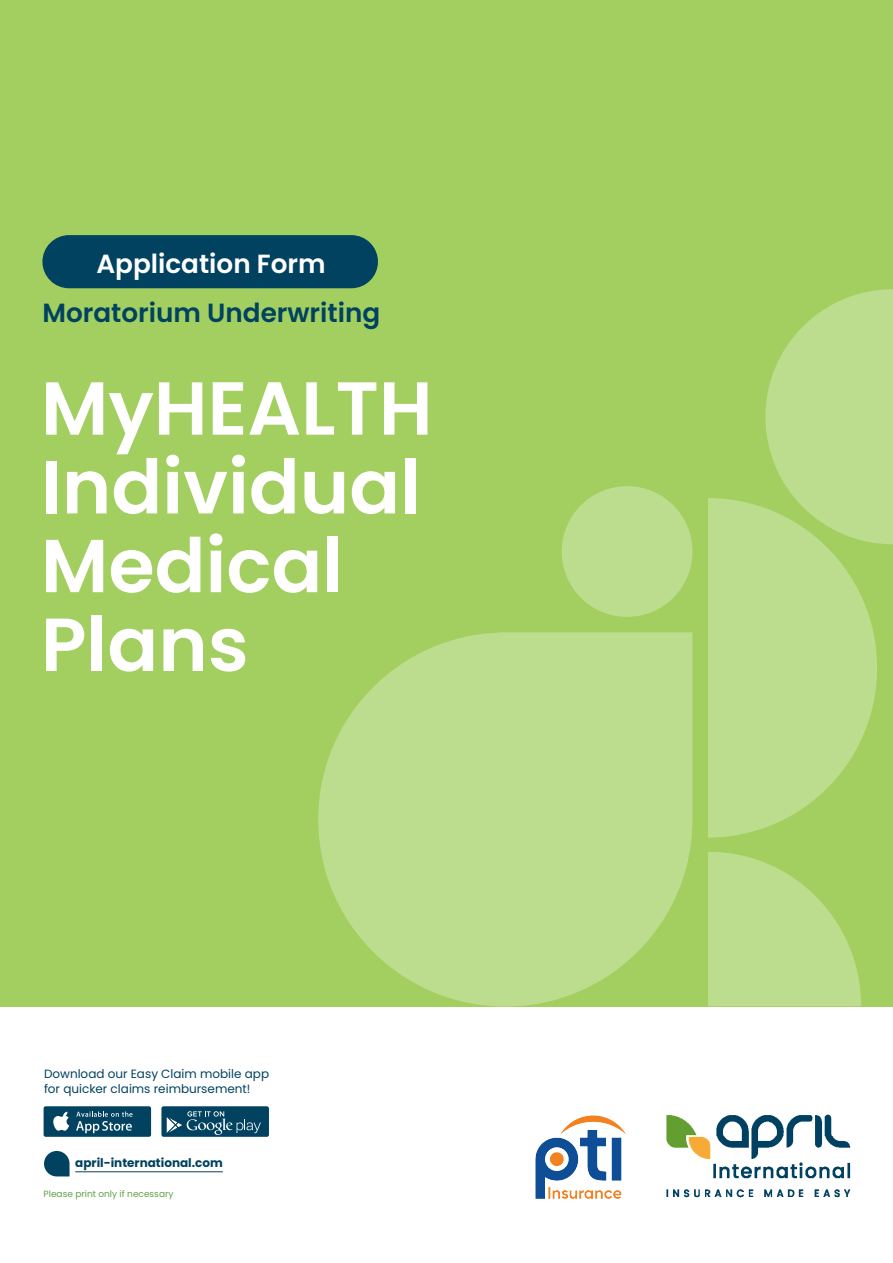
<style>
.page{position:relative;width:893px;height:1263px;background:#fff}
.page>*{position:absolute;margin:0;border:0;box-sizing:border-box;transform-origin:0 0}
.t1{font:600 75px/78.8px "Poppins";color:#fff}
.t2{font:600 26.25px/48.8px "Poppins";color:#004260;text-align:center}
.t3{font:12px/15px "Poppins";color:#004260}
.t4{font:700 12px "Poppins";color:#004260}
.t5{font:9px "Poppins";color:#60a243}
.s1{color:#fff}
</style>
<div class="page">
<div style="left:0;top:0;width:893px;height:1006px;background:#a2cf5f"></div>
<div style="left:562px;top:486px;width:130px;height:131px;background:#bddd8e;border-radius:50%"></div>
<svg style="left:708px;top:852px;width:153px;height:154px"></svg>
<svg style="left:708px;top:498px;width:169px;height:340px;background:#b8da86"></svg>
<svg style="left:318px;top:632px;width:374px;height:374px;fill:#bddd8e"></svg>
<hr style="left:75px;top:1171px;width:148px;height:1px;background:#004260">
<div style="left:44px;top:1106px;width:107px;height:31px;background:#004260;border-radius:2px"></div>
<svg style="left:53px;top:1112px;width:16px;height:19px"></svg>
<svg style="left:76px;top:1111px;width:57px;height:22px"></svg>
<div style="left:161px;top:1106px;width:108px;height:31px;background:#004260;border-radius:2px"></div>
<svg style="left:166px;top:1111px;width:95px;height:24px"></svg>
<svg style="left:44px;top:1151px;width:26px;height:25px"></svg>
<svg style="left:765px;top:289px;width:128px;height:255px"></svg>
<div style="left:42px;top:235px;width:336px;height:53px;background:#004260;border-radius:27px"></div>
<img style="left:666px;top:1114px;width:185px;height:84px">
<img style="left:535px;top:1115px;width:91px;height:84px">
<p class="t2" style="left:43px;top:239px;width:339px"><span class="s1">Application Form<br></span>Moratorium Underwriting</p>
<p class="t1" style="left:41px;top:369px;width:393px">MyHEALTH</p>
<p class="t1" style="left:41px;top:448px;width:382px">Individual</p>
<p class="t1" style="left:41px;top:527px;width:304px">Medical<br>Plans</p>
<p class="t3" style="left:44px;top:1066px;width:227px">Download our Easy Claim mobile app for quicker claims reimbursement!</p>
<p class="t4" style="left:75px;top:1156px;width:149px">april-international.com</p>
<p class="t5" style="left:44px;top:1188px;width:131px">Please print only if necessary</p>
</div>
